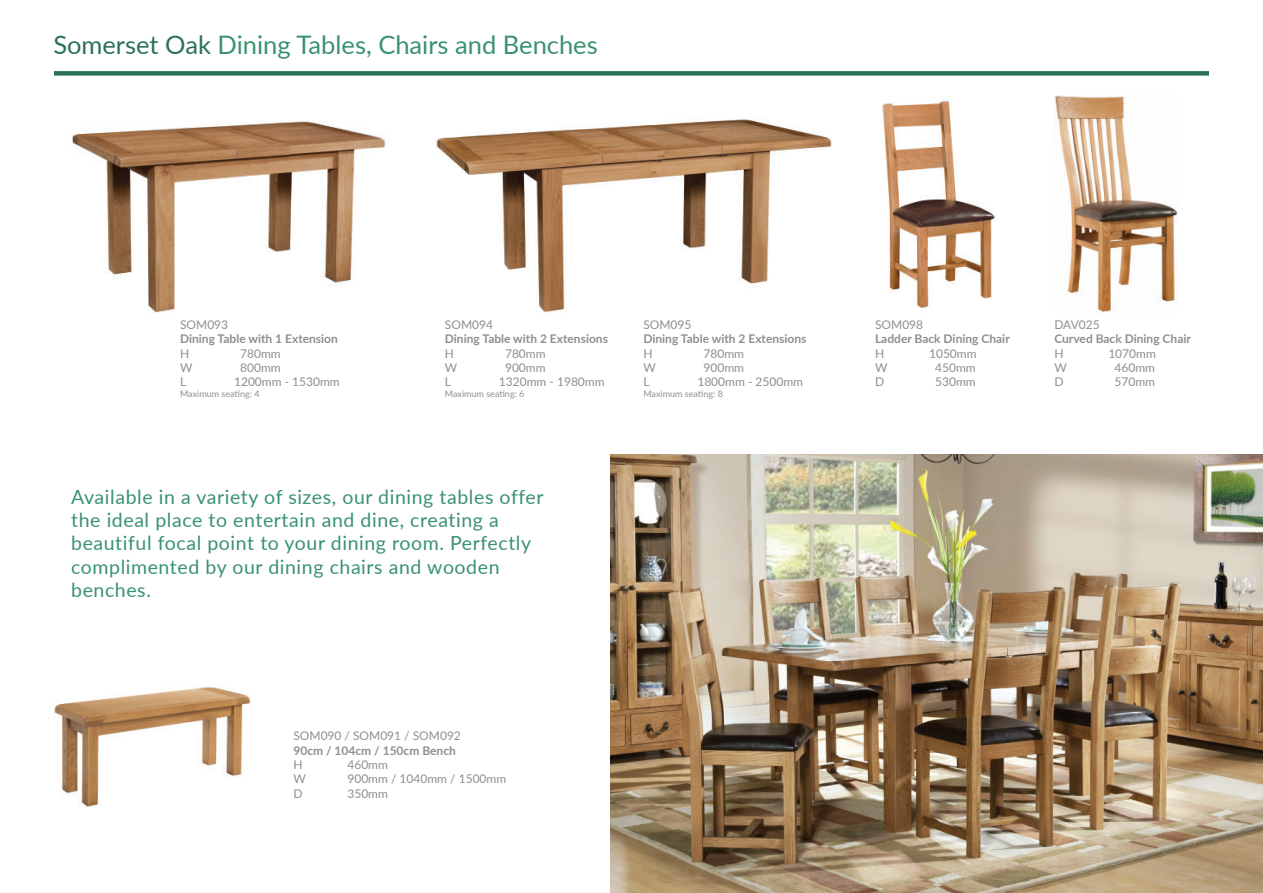
<style>
.page{position:relative;width:1263px;height:893px;background:#fff}
.page>*{position:absolute;margin:0;border:0;box-sizing:border-box;transform-origin:0 0}
.t1{font:25.5px "Lato";color:#3a926e}
.t2{font:19.5px/23.4px "Lato";letter-spacing:.03em;color:#3a926e}
.t3{font:12px "Lato";color:#908e90}
.t4{font:700 12px "Lato";color:#908e90}
.t5{font:9px "Lato";color:#908e90}
.s1{color:#2b7256}
</style>
<div class="page">
<div style="left:54px;top:71px;width:1155px;height:5px;background:#2b7256"></div>
<img style="left:71px;top:121px;width:315px;height:191px">
<img style="left:436px;top:119px;width:396px;height:193px">
<img style="left:882px;top:100px;width:114px;height:209px">
<img style="left:54px;top:687px;width:197px;height:120px">
<img style="left:1054px;top:95px;width:124px;height:217px">
<img style="left:610px;top:455px;width:653px;height:438px">
<h1 class="t1" style="left:53px;top:27px;width:546px"><span class="s1">Somerset Oak</span> Dining Tables, Chairs and Benches</h1>
<p class="t3" style="left:180px;top:316px;width:50px">SOM093</p>
<p class="t4" style="left:180px;top:330px;width:159px">Dining Table with 1 Extension</p>
<p class="t3" style="left:180px;top:345px;width:11px">H</p>
<p class="t3" style="left:240px;top:345px;width:42px">780mm</p>
<p class="t3" style="left:180px;top:359px;width:14px">W</p>
<p class="t3" style="left:240px;top:359px;width:42px">800mm</p>
<p class="t3" style="left:180px;top:373px;width:8px">L</p>
<p class="t3" style="left:234px;top:373px;width:107px">1200mm - 1530mm</p>
<p class="t5" style="left:180px;top:387px;width:81px">Maximum seating: 4</p>
<p class="t3" style="left:445px;top:316px;width:50px">SOM094</p>
<p class="t4" style="left:445px;top:330px;width:165px">Dining Table with 2 Extensions</p>
<p class="t3" style="left:445px;top:345px;width:11px">H</p>
<p class="t3" style="left:505px;top:345px;width:42px">780mm</p>
<p class="t3" style="left:445px;top:359px;width:14px">W</p>
<p class="t3" style="left:505px;top:359px;width:42px">900mm</p>
<p class="t3" style="left:445px;top:373px;width:8px">L</p>
<p class="t3" style="left:499px;top:373px;width:107px">1320mm - 1980mm</p>
<p class="t5" style="left:445px;top:387px;width:81px">Maximum seating: 6</p>
<p class="t3" style="left:643px;top:316px;width:50px">SOM095</p>
<p class="t4" style="left:643px;top:330px;width:165px">Dining Table with 2 Extensions</p>
<p class="t3" style="left:643px;top:345px;width:11px">H</p>
<p class="t3" style="left:703px;top:345px;width:42px">780mm</p>
<p class="t3" style="left:643px;top:359px;width:14px">W</p>
<p class="t3" style="left:703px;top:359px;width:42px">900mm</p>
<p class="t3" style="left:643px;top:373px;width:8px">L</p>
<p class="t3" style="left:697px;top:373px;width:107px">1800mm - 2500mm</p>
<p class="t5" style="left:643px;top:387px;width:81px">Maximum seating: 8</p>
<h2 class="t2" style="left:71px;top:484px;width:474px">Available in a variety of sizes, our dining tables offer the ideal place to entertain and dine, creating a beautiful focal point to your dining room. Perfectly complimented by our dining chairs and wooden benches.</h2>
<p class="t3" style="left:293px;top:727px;width:169px">SOM090 / SOM091 / SOM092</p>
<p class="t4" style="left:293px;top:741px;width:164px">90cm / 104cm / 150cm Bench</p>
<p class="t3" style="left:293px;top:756px;width:11px">H</p>
<p class="t3" style="left:347px;top:756px;width:42px">460mm</p>
<p class="t3" style="left:293px;top:770px;width:14px">W</p>
<p class="t3" style="left:347px;top:770px;width:160px">900mm / 1040mm / 1500mm</p>
<p class="t3" style="left:293px;top:785px;width:11px">D</p>
<p class="t3" style="left:347px;top:785px;width:42px">350mm</p>
<p class="t3" style="left:875px;top:316px;width:50px">SOM098</p>
<p class="t4" style="left:875px;top:330px;width:136px">Ladder Back Dining Chair</p>
<p class="t3" style="left:875px;top:345px;width:11px">H</p>
<p class="t3" style="left:929px;top:345px;width:49px">1050mm</p>
<p class="t3" style="left:875px;top:359px;width:14px">W</p>
<p class="t3" style="left:935px;top:359px;width:42px">450mm</p>
<p class="t3" style="left:875px;top:373px;width:11px">D</p>
<p class="t3" style="left:935px;top:373px;width:42px">530mm</p>
<p class="t3" style="left:1054px;top:316px;width:47px">DAV025</p>
<p class="t4" style="left:1054px;top:330px;width:138px">Curved Back Dining Chair</p>
<p class="t3" style="left:1054px;top:345px;width:11px">H</p>
<p class="t3" style="left:1108px;top:345px;width:49px">1070mm</p>
<p class="t3" style="left:1054px;top:359px;width:14px">W</p>
<p class="t3" style="left:1114px;top:359px;width:42px">460mm</p>
<p class="t3" style="left:1054px;top:373px;width:11px">D</p>
<p class="t3" style="left:1114px;top:373px;width:42px">570mm</p>
</div>
